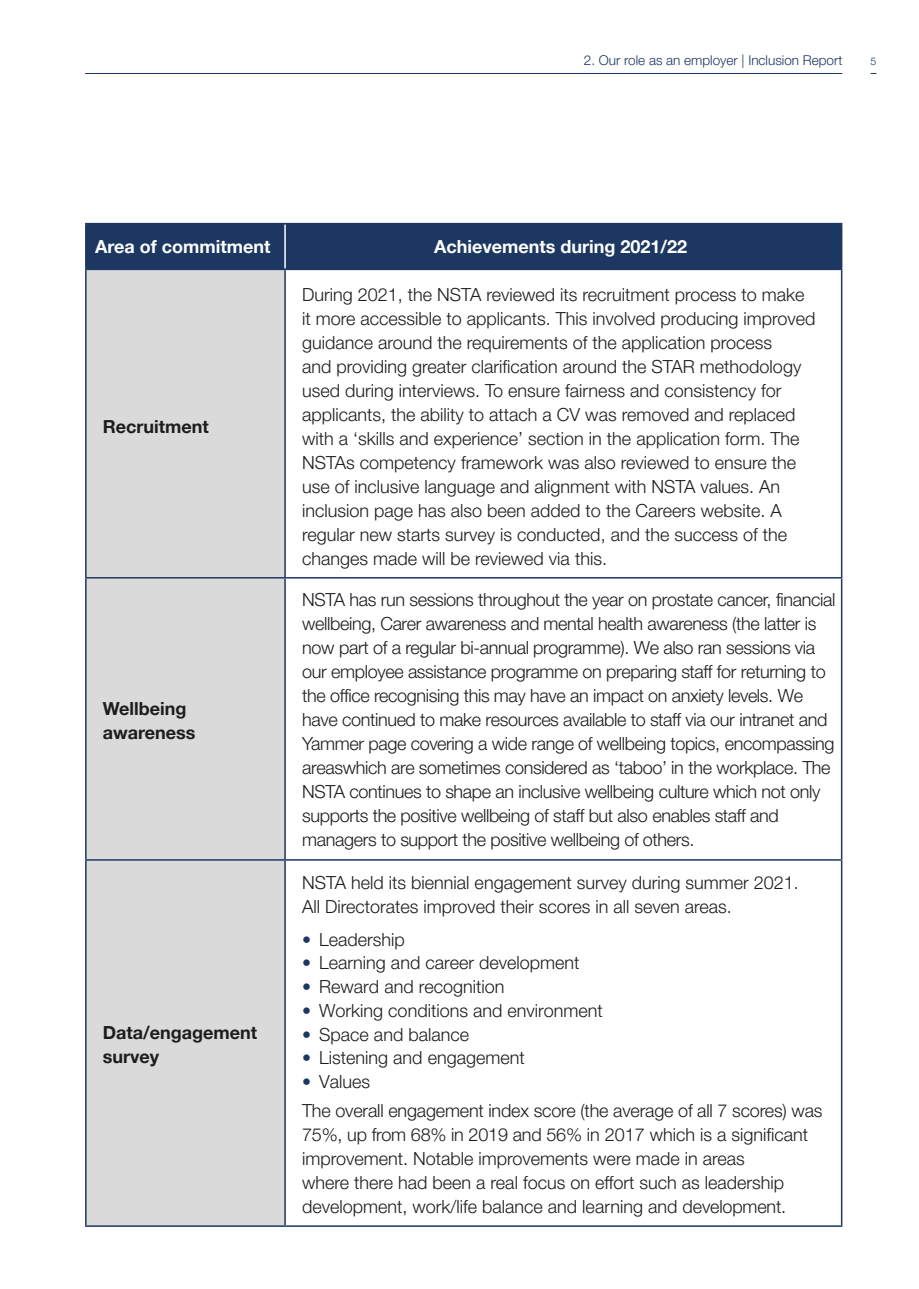
<style>
.page{position:relative;width:919px;height:1289px;background:#fff}
.page>*{position:absolute;margin:0;border:0;box-sizing:border-box;transform-origin:0 0}
.body_copy{font:300 18px/24px "Helvetica Neue LT Pro";color:#1d1d1b}
.body_copy-2{font:300 18px/24px "Helvetica Neue LT Pro";letter-spacing:-.02em;color:#1d1d1b}
.body_copy-3{font:700 18px/24px "Helvetica Neue LT Pro";color:#1d1d1b}
.Table_Row_Bold{font:700 18px "Helvetica Neue LT Pro";color:#fff}
.t1{font:300 13.5px "Helvetica Neue LT Pro";color:#1c3761}
.t2{font:300 10.5px "Helvetica Neue LT Pro";color:#1c3761}
.s1{color:#1c3761}
</style>
<div class="page">
<hr style="left:85px;top:73px;width:757px;height:1px;background:#1c3761">
<div style="left:87px;top:224px;width:753px;height:44px;background:#1c3761"></div>
<div style="left:87px;top:270px;width:197px;height:955px;background:#dadada"></div>
<hr style="left:284px;top:224px;width:2px;height:44px;background:#fff">
<hr style="left:85px;top:223px;width:200px;height:1px;background:#1c3761">
<hr style="left:85px;top:224px;width:2px;height:44px;background:#1c3761">
<hr style="left:285px;top:223px;width:557px;height:1px;background:#1c3761">
<hr style="left:840px;top:224px;width:2px;height:44px;background:#1c3761">
<hr style="left:85px;top:268px;width:200px;height:2px;background:#1c3761">
<hr style="left:285px;top:268px;width:557px;height:2px;background:#1c3761">
<hr style="left:840px;top:270px;width:2px;height:307px;background:#1c3761">
<hr style="left:285px;top:577px;width:557px;height:1px;background:#1c3761">
<hr style="left:840px;top:578px;width:2px;height:281px;background:#1c3761">
<hr style="left:285px;top:859px;width:557px;height:1px;background:#1c3761">
<hr style="left:840px;top:860px;width:2px;height:365px;background:#1c3761">
<hr style="left:285px;top:1225px;width:557px;height:1px;background:#1c3761">
<hr style="left:85px;top:270px;width:2px;height:307px;background:#1c3761">
<hr style="left:284px;top:270px;width:2px;height:307px;background:#1c3761">
<hr style="left:85px;top:577px;width:200px;height:1px;background:#1c3761">
<hr style="left:85px;top:578px;width:2px;height:281px;background:#1c3761">
<hr style="left:284px;top:578px;width:2px;height:281px;background:#1c3761">
<hr style="left:85px;top:859px;width:200px;height:1px;background:#1c3761">
<hr style="left:85px;top:860px;width:2px;height:365px;background:#1c3761">
<hr style="left:284px;top:860px;width:2px;height:365px;background:#1c3761">
<hr style="left:85px;top:1225px;width:200px;height:1px;background:#1c3761">
<p class="t1" style="left:584px;top:52px;width:260px">2. Our role as an employer | Inclusion Report</p>
<p class="t2" style="left:870px;top:54px;width:7px">5</p>
<p class="Table_Row_Bold" style="left:95px;top:235px;width:177px">Area of commitment</p>
<p class="Table_Row_Bold" style="left:434px;top:235px;width:255px">Achievements during 2021/22</p>
<p class="body_copy-3" style="left:103px;top:414px;width:107px">Recruitment</p>
<p class="body_copy-3" style="left:103px;top:696px;width:94px">Wellbeing awareness</p>
<p class="body_copy-3" style="left:103px;top:1020px;width:156px">Data/engagement survey</p>
<p class="body_copy" style="left:302px;top:282px;width:515px">During 2021, the NSTA reviewed its recruitment process to make it more accessible to applicants. This involved producing improved guidance around the requirements of the application process<br>and providing greater clarification around the STAR methodology used during interviews. To ensure fairness and consistency for applicants, the ability to attach a CV was removed and replaced with a ‘skills and experience’ section in the application form. The NSTAs competency framework was also reviewed to ensure the use of inclusive language and alignment with NSTA values. An inclusion page has also been added to the Careers website. A regular new starts survey is conducted, and the success of the changes made will be reviewed via this.</p>
<p class="body_copy-2" style="left:302px;top:587px;width:534px">NSTA has run sessions throughout the year on prostate cancer, financial wellbeing, Carer awareness and mental health awareness (the latter is now part of a regular bi-annual programme). We also ran sessions via our employee assistance programme on preparing staff for returning to the office recognising this may have an impact on anxiety levels. We have continued to make resources available to staff via our intranet and Yammer page covering a wide range of wellbeing topics, encompassing areaswhich are sometimes considered as ‘taboo’ in the workplace. The NSTA continues to shape an inclusive wellbeing culture which not only supports the positive wellbeing of staff but also enables staff and managers to support the positive wellbeing of others.</p>
<p class="body_copy" style="left:302px;top:870px;width:498px">NSTA held its biennial engagement survey during summer 2021.<br>All Directorates improved their scores in all seven areas.</p>
<p class="body_copy" style="left:302px;top:926px;width:104px"><span class="s1">•</span> Leadership</p>
<p class="body_copy" style="left:302px;top:950px;width:279px"><span class="s1">•</span> Learning and career development</p>
<p class="body_copy" style="left:302px;top:974px;width:204px"><span class="s1">•</span> Reward and recognition</p>
<p class="body_copy" style="left:302px;top:998px;width:302px"><span class="s1">•</span> Working conditions and environment</p>
<p class="body_copy" style="left:302px;top:1021px;width:168px"><span class="s1">•</span> Space and balance</p>
<p class="body_copy" style="left:302px;top:1045px;width:224px"><span class="s1">•</span> Listening and engagement</p>
<p class="body_copy" style="left:302px;top:1069px;width:70px"><span class="s1">•</span> Values</p>
<p class="body_copy" style="left:302px;top:1098px;width:522px">The overall engagement index score (the average of all 7 scores) was 75%, up from 68% in 2019 and 56% in 2017 which is a significant improvement. Notable improvements were made in areas<br>where there had been a real focus on effort such as leadership development, work/life balance and learning and development.</p>
</div>
